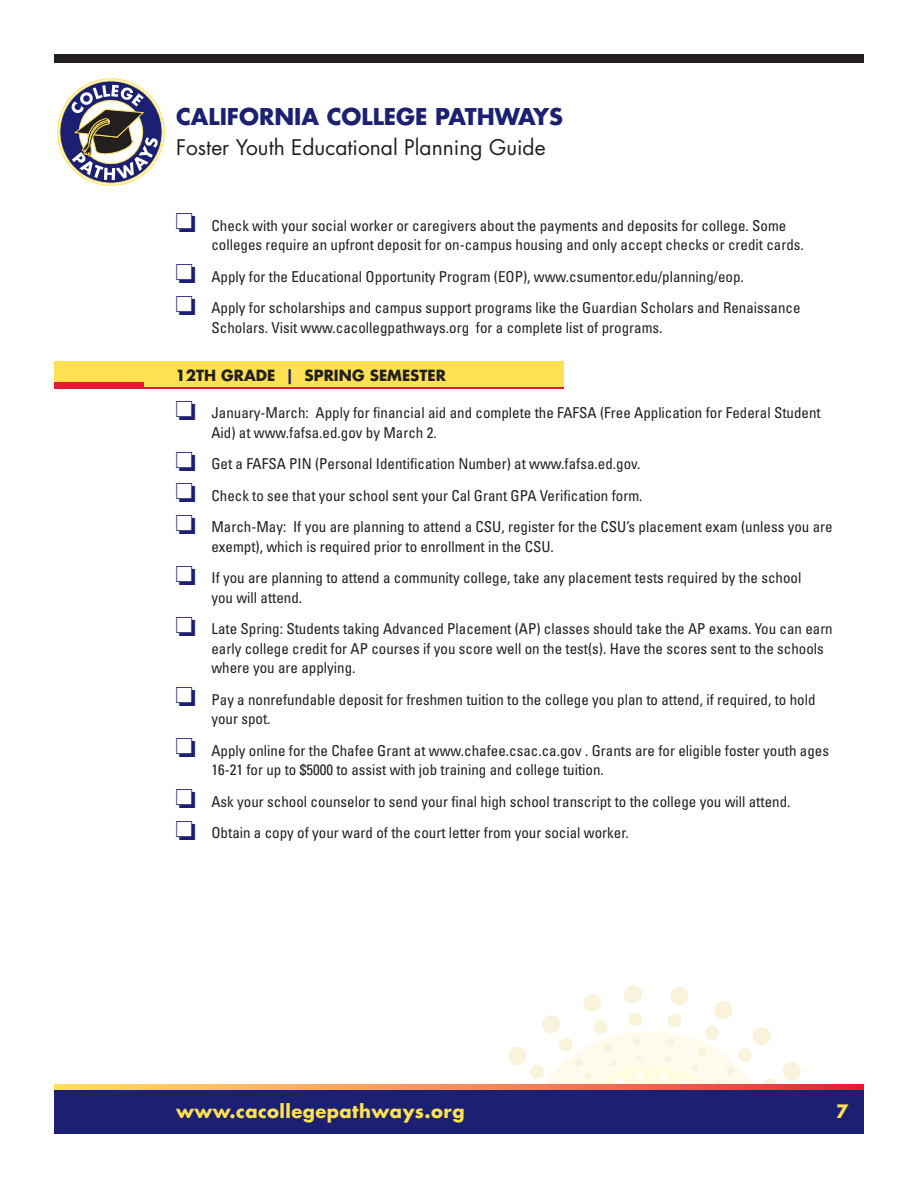
<style>
.page{position:relative;width:918px;height:1188px;background:#fff}
.page>*{position:absolute;margin:0;border:0;box-sizing:border-box;transform-origin:0 0}
.t1{font:700 22.5px "Futura Std";color:#1c2072}
.t2{font:21px "Futura Std";color:#231f20}
.t3{font:700 18px "Futura Std";letter-spacing:.025em;color:#ffe152}
.t4{font:condensed 15px/19.5px "Univers LT Std";color:#231f20}
.t5{font:700 15px "Futura Std";color:#231f20}
.s1{color:#1c2072}
</style>
<div class="page">
<svg style="left:483px;top:985px;width:319px;height:100px"></svg>
<svg style="left:54px;top:1085px;width:810px;height:5px;background:#f18957"></svg>
<svg style="left:57px;top:78px;width:108px;height:108px"></svg>
<div style="left:54px;top:1090px;width:810px;height:44px;background:#1c2072"></div>
<div style="left:54px;top:54px;width:810px;height:9px;background:#231f20"></div>
<div style="left:54px;top:361px;width:510px;height:26px;background:#ffe152"></div>
<div style="left:54px;top:382px;width:89px;height:6px;background:#e51836"></div>
<hr style="left:54px;top:387px;width:510px;height:1px;background:#e51836">
<h1 class="t1" style="left:176px;top:101px;width:388px">CALIFORNIA COLLEGE PATHWAYS</h1>
<h2 class="t2" style="left:176px;top:134px;width:371px">Foster Youth Educational Planning Guide</h2>
<p class="t4" style="left:211px;top:216px;width:594px;text-indent:-36px"><span class="s1">□</span> Check with your social worker or caregivers about the payments and deposits for college. Some colleges require an upfront deposit for on-campus housing and only accept checks or credit cards.</p>
<p class="t4" style="left:176px;top:267px;width:570px"><span class="s1">□</span> Apply for the Educational Opportunity Program (EOP), www.csumentor.edu/planning/eop.</p>
<p class="t4" style="left:211px;top:298px;width:591px;text-indent:-36px"><span class="s1">□</span> Apply for scholarships and campus support programs like the Guardian Scholars and Renaissance<br>Scholars. Visit www.cacollegpathways.org for a complete list of programs.</p>
<p class="t5" style="left:175px;top:365px;width:272px">12TH GRADE <span class="s1">|</span> SPRING SEMESTER</p>
<p class="t4" style="left:211px;top:403px;width:611px;text-indent:-36px"><span class="s1">□</span> January-March: Apply for financial aid and complete the FAFSA (Free Application for Federal Student<br>Aid) at www.fafsa.ed.gov by March 2.</p>
<p class="t4" style="left:176px;top:454px;width:467px"><span class="s1">□</span> Get a FAFSA PIN (Personal Identification Number) at www.fafsa.ed.gov.</p>
<p class="t4" style="left:176px;top:486px;width:469px"><span class="s1">□</span> Check to see that your school sent your Cal Grant GPA Verification form.</p>
<p class="t4" style="left:211px;top:517px;width:623px;text-indent:-36px"><span class="s1">□</span> March-May: If you are planning to attend a CSU, register for the CSU’s placement exam (unless you are exempt), which is required prior to enrollment in the CSU.</p>
<p class="t4" style="left:211px;top:568px;width:591px;text-indent:-36px"><span class="s1">□</span> If you are planning to attend a community college, take any placement tests required by the school you will attend.</p>
<p class="t4" style="left:211px;top:619px;width:623px;text-indent:-36px"><span class="s1">□</span> Late Spring: Students taking Advanced Placement (AP) classes should take the AP exams. You can earn early college credit for AP courses if you score well on the test(s). Have the scores sent to the schools where you are applying.</p>
<p class="t4" style="left:211px;top:690px;width:606px;text-indent:-36px"><span class="s1">□</span> Pay a nonrefundable deposit for freshmen tuition to the college you plan to attend, if required, to hold your spot.</p>
<p class="t4" style="left:211px;top:741px;width:619px;text-indent:-36px"><span class="s1">□</span> Apply online for the Chafee Grant at www.chafee.csac.ca.gov . Grants are for eligible foster youth ages<br>16-21 for up to $5000 to assist with job training and college tuition.</p>
<p class="t4" style="left:176px;top:792px;width:616px"><span class="s1">□</span> Ask your school counselor to send your final high school transcript to the college you will attend.</p>
<p class="t4" style="left:176px;top:823px;width:455px"><span class="s1">□</span> Obtain a copy of your ward of the court letter from your social worker.</p>
<p class="t3" style="left:176px;top:1099px;width:290px">WWW.CACOLLEGEPATHWAYS.ORG</p>
<p class="t3" style="left:836px;top:1099px;width:14px">7</p>
</div>
